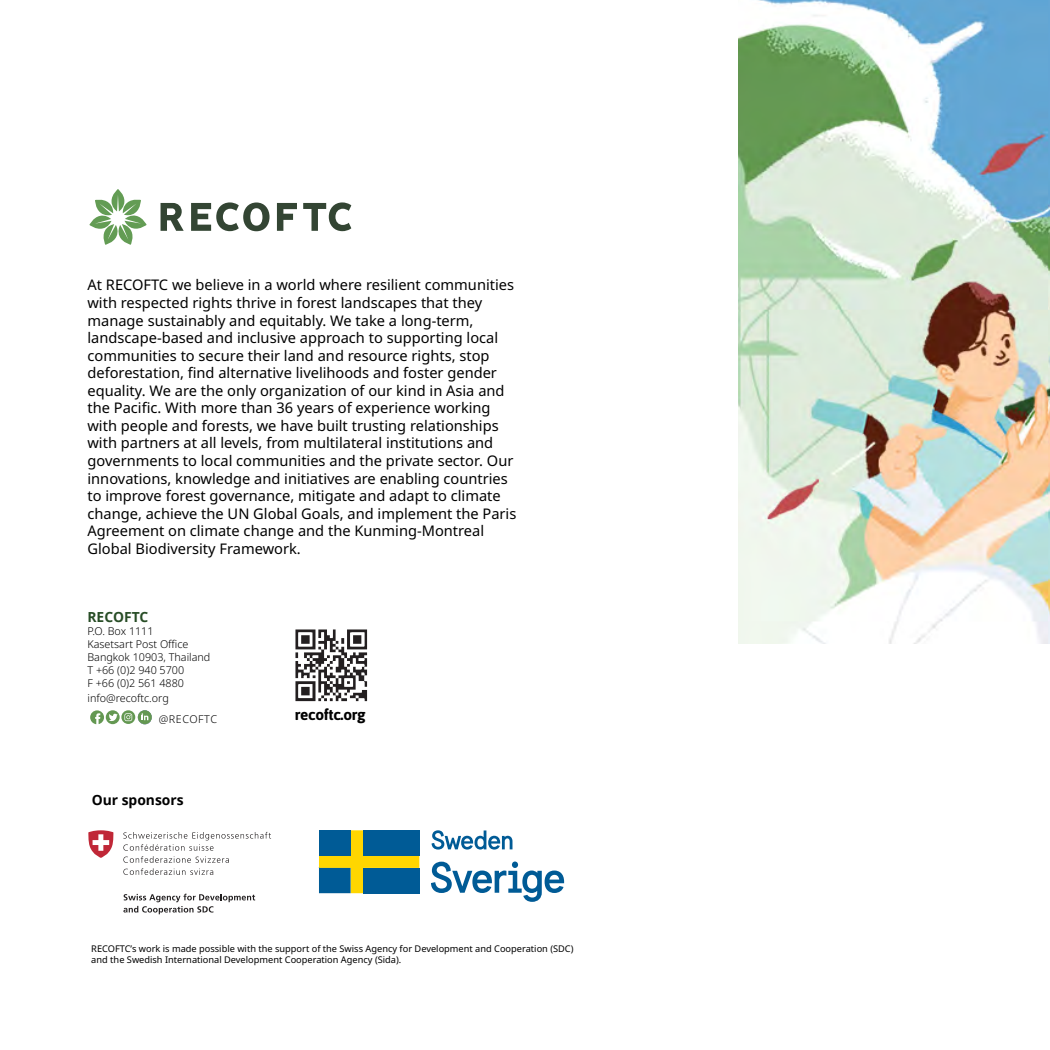
<style>
.page{position:relative;width:1050px;height:1050px;background:#fff}
.page>*{position:absolute;margin:0;border:0;box-sizing:border-box;transform-origin:0 0}
.t1{font:700 15.4px "Asap";letter-spacing:-.02em;color:#000}
.t2{font:14.7px/17.5px "Noto Sans";color:#000}
.t3{font:700 13.83px "Noto Sans";color:#000}
.t4{font:700 13.83px "Noto Sans";color:#284d26}
.t5{font:300 10.85px/13px "Noto Sans";color:#000}
.t6{font:9.28px/11px "Noto Sans";color:#000}
</style>
<div class="page">
<img style="left:738px;top:0;width:312px;height:644px">
<svg style="left:161px;top:203px;width:23px;height:28px"></svg>
<svg style="left:191px;top:202px;width:79px;height:29px"></svg>
<svg style="left:277px;top:203px;width:20px;height:28px"></svg>
<svg style="left:303px;top:202px;width:48px;height:29px"></svg>
<svg style="left:89px;top:189px;width:58px;height:56px"></svg>
<img style="left:295px;top:629px;width:72px;height:72px">
<svg style="left:123px;top:832px;width:148px;height:43px"></svg>
<svg style="left:88px;top:830px;width:25px;height:28px"></svg>
<svg style="left:123px;top:894px;width:132px;height:20px"></svg>
<svg style="left:106px;top:710px;width:14px;height:14px"></svg>
<svg style="left:90px;top:710px;width:28px;height:14px"></svg>
<svg style="left:121px;top:710px;width:14px;height:14px"></svg>
<svg style="left:138px;top:710px;width:14px;height:14px"></svg>
<svg style="left:124px;top:713px;width:24px;height:12px"></svg>
<svg style="left:319px;top:830px;width:100px;height:63px;background:#abae32"></svg>
<div style="left:319px;top:830px;width:32px;height:25px;background:#005b96"></div>
<div style="left:363px;top:868px;width:56px;height:25px;background:#005b96"></div>
<div style="left:363px;top:830px;width:56px;height:25px;background:#005b96"></div>
<svg style="left:432px;top:830px;width:80px;height:20px"></svg>
<svg style="left:431px;top:862px;width:133px;height:40px"></svg>
<p class="t2" style="left:88px;top:277px;width:430px">At RECOFTC we believe in a world where resilient communities with respected rights thrive in forest landscapes that they manage sustainably and equitably. We take a long-term, landscape-based and inclusive approach to supporting local communities to secure their land and resource rights, stop deforestation, find alternative livelihoods and foster gender equality. We are the only organization of our kind in Asia and the Pacific. With more than 36 years of experience working with people and forests, we have built trusting relationships with partners at all levels, from multilateral institutions and governments to local communities and the private sector. Our innovations, knowledge and initiatives are enabling countries to improve forest governance, mitigate and adapt to climate change, achieve the UN Global Goals, and implement the Paris Agreement on climate change and the Kunming-Montreal Global Biodiversity Framework.</p>
<p class="t4" style="left:88px;top:608px;width:62px">RECOFTC</p>
<p class="t5" style="left:88px;top:625px;width:124px">P.O. Box 1111<br>Kasetsart Post Office<br>Bangkok 10903, Thailand<br>T +66 (0)2 940 5700<br>F +66 (0)2 561 4880</p>
<p class="t5" style="left:159px;top:687px;width:60px;line-height:21.7px;text-indent:-71px">info@recoftc.org @RECOFTC</p>
<p class="t3" style="left:92px;top:790px;width:94px">Our sponsors</p>
<p class="t1" style="left:295px;top:703px;width:72px">recoftc.org</p>
<p class="t6" style="left:91px;top:943px;width:484px">RECOFTC’s work is made possible with the support of the Swiss Agency for Development and Cooperation (SDC) and the Swedish International Development Cooperation Agency (Sida).</p>
</div>
